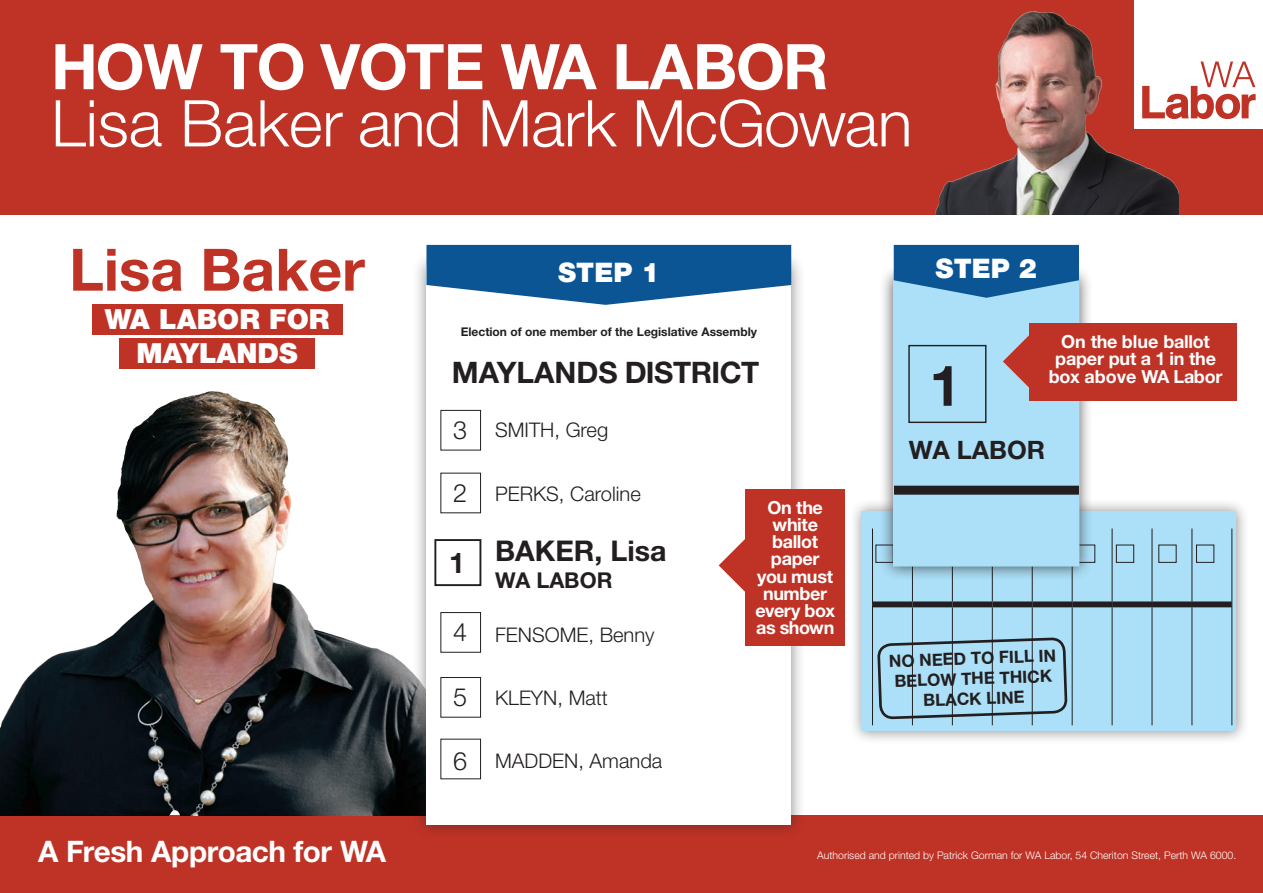
<style>
.page{position:relative;width:1263px;height:893px;background:#fff}
.page>*{position:absolute;margin:0;border:0;box-sizing:border-box;transform-origin:0 0}
.t1{font:300 64.5px "Helvetica Neue";letter-spacing:-.005em;color:#fff}
.t2{font:700 63px "Helvetica Neue";letter-spacing:-.02em;color:#fff}
.t3{font:700 58.5px "Helvetica Neue";color:#bf3226}
.t4{font:700 56.55px "Helvetica Neue";color:#231f20}
.t5{font:700 29.7px "Helvetica Neue";letter-spacing:-.02em;color:#fff}
.t6{font:700 29.7px "Helvetica Neue";letter-spacing:-.01em;color:#231f20}
.t7{font:700 28.5px "Helvetica Neue";color:#231f20}
.t8{font:900 27.75px "Helvetica Neue";color:#fff}
.t9{font:900 27px "Helvetica Neue";color:#fff}
.t10{font:700 25.35px "Helvetica Neue";color:#231f20}
.t11{font:300 25.2px "Helvetica Neue";color:#231f20}
.t12{font:700 21.9px "Helvetica Neue";color:#231f20}
.t13{font:300 20.1px "Helvetica Neue";color:#231f20}
.t14{font:700 18px/17.2px "Helvetica Neue";letter-spacing:-.015em;color:#fff;text-align:center}
.t15{font:700 16.95px/20.2px "Helvetica Neue";color:#231f20;text-align:center}
.t16{font:700 12px "Helvetica Neue";color:#231f20}
.t17{font:300 10.5px "Helvetica Neue";color:#fff}
</style>
<div class="page">
<div style="left:848px;top:498px;width:401px;height:246px;background:#231f20;opacity:.5"></div>
<div style="left:862px;top:511px;width:374px;height:220px;background:#abe0f8"></div>
<hr style="left:872px;top:528px;width:1px;height:76px;background:#231f20">
<hr style="left:912px;top:528px;width:1px;height:73px;background:#231f20">
<hr style="left:952px;top:528px;width:1px;height:73px;background:#231f20">
<hr style="left:992px;top:528px;width:1px;height:73px;background:#231f20">
<hr style="left:1032px;top:528px;width:1px;height:73px;background:#231f20">
<hr style="left:1072px;top:528px;width:1px;height:73px;background:#231f20">
<hr style="left:1112px;top:528px;width:1px;height:73px;background:#231f20">
<hr style="left:1152px;top:528px;width:1px;height:73px;background:#231f20">
<hr style="left:1192px;top:528px;width:1px;height:73px;background:#231f20">
<hr style="left:1231px;top:528px;width:1px;height:76px;background:#231f20">
<hr style="left:872px;top:604px;width:1px;height:121px;background:#231f20">
<hr style="left:912px;top:607px;width:1px;height:118px;background:#231f20">
<hr style="left:952px;top:607px;width:1px;height:118px;background:#231f20">
<hr style="left:992px;top:607px;width:1px;height:118px;background:#231f20">
<hr style="left:1032px;top:607px;width:1px;height:118px;background:#231f20">
<hr style="left:1072px;top:607px;width:1px;height:118px;background:#231f20">
<hr style="left:1112px;top:607px;width:1px;height:118px;background:#231f20">
<hr style="left:1152px;top:607px;width:1px;height:118px;background:#231f20">
<hr style="left:1192px;top:607px;width:1px;height:118px;background:#231f20">
<hr style="left:1231px;top:604px;width:1px;height:121px;background:#231f20">
<div style="left:873px;top:601px;width:39px;height:6px;background:#231f20"></div>
<div style="left:912px;top:601px;width:40px;height:6px;background:#231f20"></div>
<div style="left:952px;top:601px;width:40px;height:6px;background:#231f20"></div>
<div style="left:992px;top:601px;width:40px;height:6px;background:#231f20"></div>
<div style="left:1032px;top:601px;width:40px;height:6px;background:#231f20"></div>
<div style="left:1072px;top:601px;width:40px;height:6px;background:#231f20"></div>
<div style="left:1112px;top:601px;width:40px;height:6px;background:#231f20"></div>
<div style="left:1152px;top:601px;width:40px;height:6px;background:#231f20"></div>
<div style="left:1192px;top:601px;width:40px;height:6px;background:#231f20"></div>
<div style="left:1116px;top:545px;width:18px;height:17px;border:1px solid #231f20"></div>
<svg style="left:878px;top:638px;width:189px;height:80px"></svg>
<div style="left:0;top:815px;width:1263px;height:78px;background:#bf3226"></div>
<img style="left:0;top:391px;width:412px;height:424px">
<div style="left:0;top:0;width:1263px;height:214px;background:#bf3226"></div>
<img style="left:935px;top:11px;width:243px;height:203px">
<div style="left:92px;top:304px;width:250px;height:31px;background:#bf3226"></div>
<div style="left:119px;top:338px;width:196px;height:31px;background:#bf3226"></div>
<div style="left:412px;top:251px;width:393px;height:588px;background:#231f20;opacity:.5"></div>
<div style="left:426px;top:265px;width:365px;height:560px;background:#fff"></div>
<div style="left:441px;top:410px;width:40px;height:40px;border:1px solid #231f20"></div>
<div style="left:441px;top:612px;width:40px;height:40px;border:1px solid #231f20"></div>
<div style="left:441px;top:677px;width:40px;height:40px;border:1px solid #231f20"></div>
<div style="left:434px;top:539px;width:47px;height:47px;border:2px solid #231f20"></div>
<div style="left:745px;top:489px;width:99px;height:156px;background:#bf3226"></div>
<svg style="left:719px;top:539px;width:26px;height:53px"></svg>
<svg style="left:426px;top:245px;width:365px;height:60px"></svg>
<div style="left:879px;top:264px;width:214px;height:317px;background:#231f20;opacity:.75"></div>
<div style="left:893px;top:279px;width:186px;height:287px;background:#abe0f8"></div>
<div style="left:908px;top:345px;width:78px;height:78px;border:1px solid #231f20"></div>
<div style="left:894px;top:486px;width:185px;height:9px;background:#231f20"></div>
<svg style="left:894px;top:245px;width:185px;height:53px"></svg>
<svg style="left:1134px;top:15px;width:125px;height:114px;background:#f5e0de"></svg>
<svg style="left:1003px;top:335px;width:26px;height:53px"></svg>
<div style="left:1029px;top:323px;width:207px;height:78px;background:#bf3226"></div>
<div style="left:1134px;top:0;width:129px;height:15px;background:#fff"></div>
<hr style="left:1259px;top:0;width:4px;height:129px;background:#fff">
<p class="t2" style="left:51px;top:28px;width:779px">HOW TO VOTE WA LABOR</p>
<p class="t1" style="left:51px;top:84px;width:863px">Lisa Baker and Mark McGowan</p>
<p class="t3" style="left:69px;top:234px;width:297px">Lisa Baker</p>
<p class="t8" style="left:105px;top:303px;width:226px">WA LABOR FOR</p>
<p class="t8" style="left:136px;top:337px;width:163px">MAYLANDS</p>
<p class="t5" style="left:38px;top:833px;width:349px">A Fresh Approach for WA</p>
<p class="t9" style="left:558px;top:256px;width:103px">STEP 1</p>
<p class="t16" style="left:461px;top:324px;width:298px">Election of one member of the Legislative Assembly</p>
<p class="t6" style="left:452px;top:354px;width:309px">MAYLANDS DISTRICT</p>
<p class="t13" style="left:495px;top:418px;width:115px">SMITH, Greg</p>
<p class="t11" style="left:453px;top:415px;width:16px">3</p>
<p class="t11" style="left:453px;top:477px;width:16px">2</p>
<p class="t7" style="left:449px;top:545px;width:17px">1</p>
<p class="t11" style="left:453px;top:617px;width:16px">4</p>
<p class="t11" style="left:453px;top:682px;width:16px">5</p>
<p class="t11" style="left:453px;top:745px;width:16px">6</p>
<p class="t13" style="left:495px;top:481px;width:147px">PERKS, Caroline</p>
<p class="t7" style="left:495px;top:533px;width:173px">BAKER, Lisa</p>
<p class="t12" style="left:495px;top:566px;width:119px">WA LABOR</p>
<p class="t13" style="left:495px;top:622px;width:161px">FENSOME, Benny</p>
<p class="t13" style="left:495px;top:685px;width:114px">KLEYN, Matt</p>
<p class="t13" style="left:495px;top:749px;width:169px">MADDEN, Amanda</p>
<p class="t14" style="left:755px;top:498px;width:81px">On the white ballot paper you must number every box as shown</p>
<p class="t9" style="left:936px;top:253px;width:103px">STEP 2</p>
<p class="t4" style="left:929px;top:351px;width:33px">1</p>
<p class="t14" style="left:1049px;top:333px;width:175px">On the blue ballot paper put a 1 in the box above WA Labor</p>
<p class="t10" style="left:909px;top:434px;width:138px">WA LABOR</p>
<p class="t15" style="left:888px;top:650px;width:169px;rotate:-2deg">NO NEED TO FILL IN<br>BELOW THE THICK<br>BLACK LINE</p>
<p class="t17" style="left:817px;top:849px;width:420px">Authorised and printed by Patrick Gorman for WA Labor, 54 Cheriton Street, Perth WA 6000.</p>
</div>
